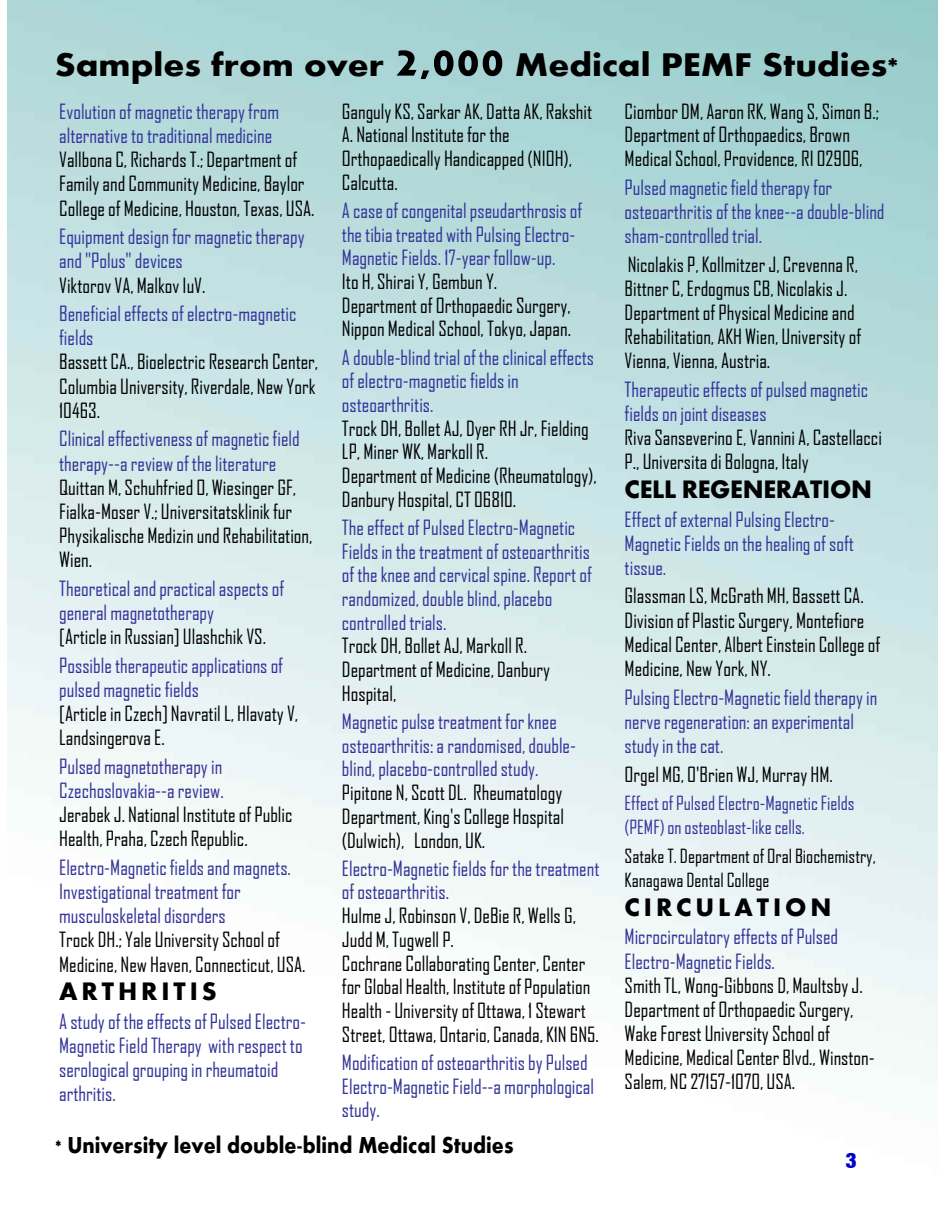
<style>
.page{position:relative;width:945px;height:1215px;background:#fff}
.page>*{position:absolute;margin:0;border:0;box-sizing:border-box;transform-origin:0 0}
.t1{font:700 33.75px "Aharoni";color:#000;scale:1.09 1}
.t2{font:700 26.1px "Aharoni";letter-spacing:.15em;color:#000}
.t3{font:700 26.1px "Aharoni";letter-spacing:-.01em;color:#000}
.t4{font:700 23.85px "Aharoni";color:#000;scale:.88 1}
.t5{font:21px "Basic Sans Heavy SF Bold";color:#00c}
.t6{font:20.1px/24.2px "Agency FB";color:#000}
.t7{font:20.1px/24.2px "Agency FB";color:#339}
.t8{font:18.75px/24.2px "Agency FB";color:#339}
.t9{font:18.75px/24.2px "Agency FB";color:#000}
.s1{font-size:54px}
</style>
<div class="page">
<h1 class="t1" style="left:55px;top:51px;width:775px">Samples from over <span class="s1">2,000</span> Medical PEMF Studies*</h1>
<p class="t7" style="left:59px;top:101px;width:221px">Evolution of magnetic therapy from alternative to traditional medicine</p>
<p class="t6" style="left:59px;top:149px;width:257px">Vallbona C, Richards T.; Department of<br>Family and Community Medicine, Baylor<br>College of Medicine, Houston, Texas, USA.</p>
<p class="t7" style="left:59px;top:226px;width:247px">Equipment design for magnetic therapy and "Polus" devices</p>
<p class="t6" style="left:59px;top:275px;width:148px">Viktorov VA, Malkov IuV.</p>
<p class="t7" style="left:59px;top:303px;width:239px">Beneficial effects of electro-magnetic fields</p>
<p class="t6" style="left:59px;top:352px;width:261px">Bassett CA., Bioelectric Research Center,<br>Columbia University, Riverdale, New York<br>10463.</p>
<p class="t7" style="left:59px;top:429px;width:242px">Clinical effectiveness of magnetic field therapy--a review of the literature</p>
<p class="t6" style="left:59px;top:477px;width:255px">Quittan M, Schuhfried O, Wiesinger GF, Fialka-Moser V.; Universitatsklinik fur Physikalische Medizin und Rehabilitation, Wien.</p>
<p class="t7" style="left:59px;top:578px;width:227px">Theoretical and practical aspects of general magnetotherapy</p>
<p class="t6" style="left:59px;top:626px;width:208px">[Article in Russian] Ulashchik VS.</p>
<p class="t7" style="left:59px;top:655px;width:225px">Possible therapeutic applications of pulsed magnetic fields</p>
<p class="t6" style="left:59px;top:703px;width:241px">[Article in Czech] Navratil L, Hlavaty V,<br>Landsingerova E.</p>
<p class="t7" style="left:59px;top:756px;width:166px">Pulsed magnetotherapy in<br>Czechoslovakia--a review.</p>
<p class="t6" style="left:59px;top:804px;width:235px">Jerabek J. National Institute of Public<br>Health, Praha, Czech Republic.</p>
<p class="t7" style="left:59px;top:857px;width:233px">Electro-Magnetic fields and magnets.<br>Investigational treatment for musculoskeletal disorders</p>
<p class="t6" style="left:59px;top:930px;width:248px">Trock DH.; Yale University School of<br>Medicine, New Haven, Connecticut, USA.</p>
<p class="t2" style="left:59px;top:981px;width:159px">ARTHRITIS</p>
<p class="t7" style="left:59px;top:1011px;width:248px">A study of the effects of Pulsed Electro-<br>Magnetic Field Therapy with respect to serological grouping in rheumatoid arthritis.</p>
<p class="t6" style="left:625px;top:101px;width:256px;line-height:23.7px">Ciombor DM, Aaron RK, Wang S, Simon B.;<br>Department of Orthopaedics, Brown<br>Medical School, Providence, RI 02906,</p>
<p class="t7" style="left:625px;top:177px;width:261px">Pulsed magnetic field therapy for osteoarthritis of the knee--a double-blind sham-controlled trial.</p>
<p class="t6" style="left:625px;top:254px;width:238px">Nicolakis P, Kollmitzer J, Crevenna R, Bittner C, Erdogmus CB, Nicolakis J.<br>Department of Physical Medicine and Rehabilitation, AKH Wien, University of Vienna, Vienna, Austria.</p>
<p class="t7" style="left:625px;top:379px;width:245px">Therapeutic effects of pulsed magnetic fields on joint diseases</p>
<p class="t6" style="left:625px;top:427px;width:259px">Riva Sanseverino E, Vannini A, Castellacci<br>P., Universita di Bologna, Italy</p>
<p class="t3" style="left:625px;top:479px;width:249px">CELL REGENERATION</p>
<p class="t7" style="left:625px;top:509px;width:231px">Effect of external Pulsing Electro-<br>Magnetic Fields on the healing of soft tissue.</p>
<p class="t6" style="left:625px;top:586px;width:257px">Glassman LS, McGrath MH, Bassett CA.<br>Division of Plastic Surgery, Montefiore Medical Center, Albert Einstein College of Medicine, New York, NY.</p>
<p class="t7" style="left:625px;top:687px;width:254px">Pulsing Electro-Magnetic field therapy in nerve regeneration: an experimental study in the cat.</p>
<p class="t6" style="left:625px;top:764px;width:210px">Orgel MG, O'Brien WJ, Murray HM.</p>
<p class="t8" style="left:625px;top:793px;width:232px">Effect of Pulsed Electro-Magnetic Fields (PEMF) on osteoblast-like cells.</p>
<p class="t9" style="left:625px;top:845px;width:253px">Satake T. Department of Oral Biochemistry,<br>Kanagawa Dental College</p>
<p class="t2" style="left:625px;top:897px;width:208px">CIRCULATION</p>
<p class="t7" style="left:625px;top:926px;width:215px">Microcirculatory effects of Pulsed<br>Electro-Magnetic Fields.</p>
<p class="t6" style="left:625px;top:975px;width:252px">Smith TL, Wong-Gibbons D, Maultsby J.<br>Department of Orthopaedic Surgery, Wake Forest University School of Medicine, Medical Center Blvd., Winston-Salem, NC 27157-1070, USA.</p>
<p class="t6" style="left:342px;top:101px;width:252px;line-height:23.7px">Ganguly KS, Sarkar AK, Datta AK, Rakshit<br>A. National Institute for the<br>Orthopaedically Handicapped (NIOH),<br>Calcutta.</p>
<p class="t7" style="left:342px;top:200px;width:242px;line-height:23.7px">A case of congenital pseudarthrosis of the tibia treated with Pulsing Electro-<br>Magnetic Fields. 17-year follow-up.</p>
<p class="t6" style="left:342px;top:271px;width:231px;line-height:23.7px">Ito H, Shirai Y, Gembun Y.<br>Department of Orthopaedic Surgery,<br>Nippon Medical School, Tokyo, Japan.</p>
<p class="t7" style="left:342px;top:347px;width:254px;line-height:23.7px">A double-blind trial of the clinical effects of electro-magnetic fields in osteoarthritis.</p>
<p class="t6" style="left:342px;top:418px;width:257px;line-height:23.7px">Trock DH, Bollet AJ, Dyer RH Jr, Fielding LP, Miner WK, Markoll R.<br>Department of Medicine (Rheumatology), Danbury Hospital, CT 06810.</p>
<p class="t7" style="left:342px;top:517px;width:251px;line-height:23.7px">The effect of Pulsed Electro-Magnetic Fields in the treatment of osteoarthritis of the knee and cervical spine. Report of randomized, double blind, placebo controlled trials.</p>
<p class="t6" style="left:342px;top:636px;width:210px;line-height:23.7px">Trock DH, Bollet AJ, Markoll R.<br>Department of Medicine, Danbury<br>Hospital,</p>
<p class="t7" style="left:342px;top:711px;width:236px;line-height:23.7px">Magnetic pulse treatment for knee osteoarthritis: a randomised, double&shy;blind, placebo-controlled study.</p>
<p class="t6" style="left:342px;top:782px;width:224px;line-height:23.7px;text-align:justify">Pipitone N, Scott DL. Rheumatology Department, King's College Hospital (Dulwich), London, UK.</p>
<p class="t7" style="left:342px;top:858px;width:259px;line-height:23.7px">Electro-Magnetic fields for the treatment of osteoarthritis.</p>
<p class="t6" style="left:342px;top:905px;width:258px;line-height:23.7px">Hulme J, Robinson V, DeBie R, Wells G, Judd M, Tugwell P.<br>Cochrane Collaborating Center, Center for Global Health, Institute of Population Health - University of Ottawa, 1 Stewart Street, Ottawa, Ontario, Canada, K1N 6N5.</p>
<p class="t7" style="left:342px;top:1052px;width:254px;line-height:23.7px">Modification of osteoarthritis by Pulsed<br>Electro-Magnetic Field--a morphological study.</p>
<p class="t4" style="left:55px;top:1135px;width:522px">* University level double-blind Medical Studies</p>
<p class="t5" style="left:846px;top:1153px;width:13px">3</p>
</div>
